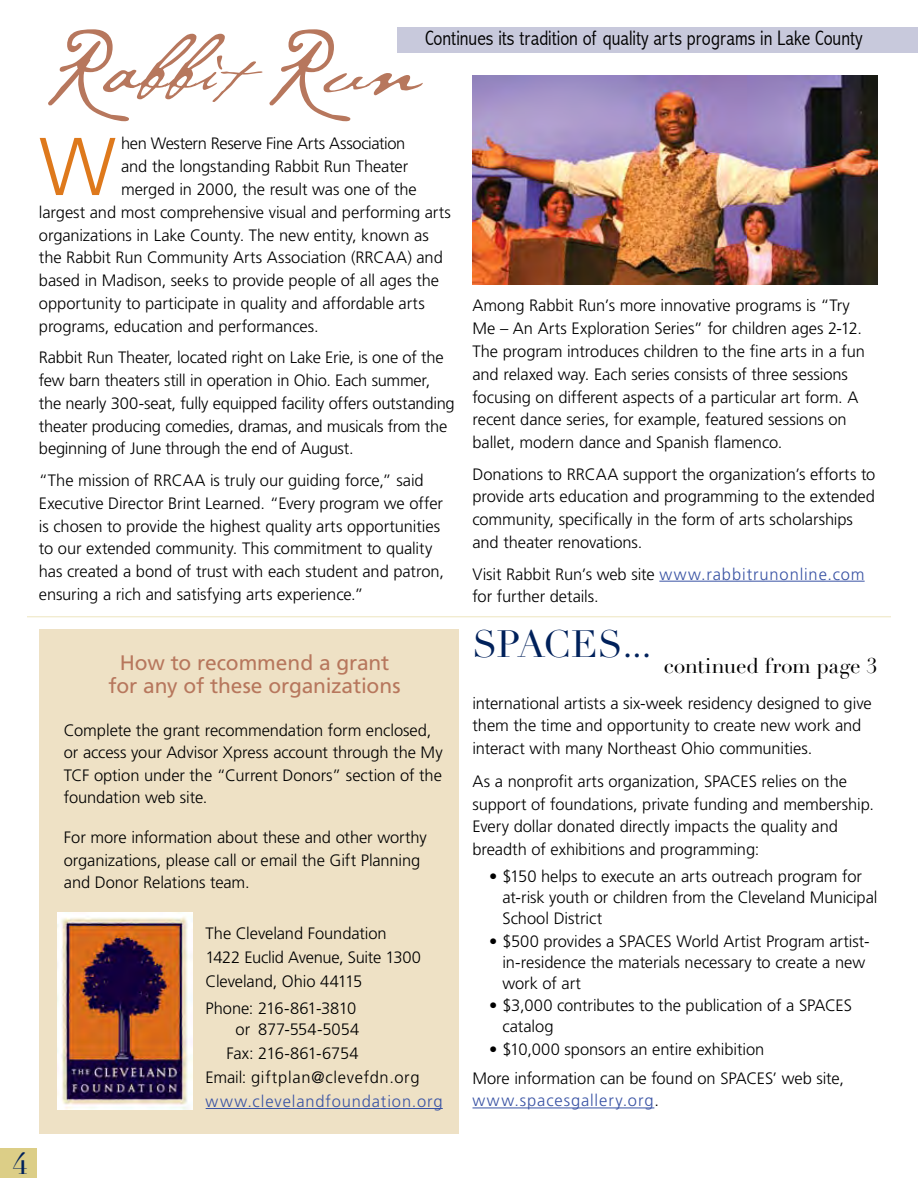
<style>
.page{position:relative;width:918px;height:1188px;background:#fff}
.page>*{position:absolute;margin:0;border:0;box-sizing:border-box;transform-origin:0 0}
.t1{font:109.5px "Cezanne";color:#b7775d}
.t2{font:300 81.9px "Frutiger";color:#de791c}
.t3{font:30px "Didot LH";color:#00215b}
.t4{font:300 condensed 21px "Abadi";color:#000}
.t5{font:21px/22.5px "Frutiger";letter-spacing:-.01em;color:#b7775d;text-align:center}
.t6{font:21px "Didot LH";letter-spacing:-.005em;color:#000}
.t7{font:300 16.5px/22.8px "Frutiger";letter-spacing:-.005em;color:#000}
.t8{font:300 16.5px "Frutiger";letter-spacing:.055em;color:#3953a4}
.t9{font:300 16.5px/24px "Frutiger";letter-spacing:.04em;color:#000}
.t10{font:300 16.5px "Frutiger";letter-spacing:-.025em;color:#000}
.s1{font-size:57px}
.s2{color:#3953a4}
.s3{color:#000}
</style>
<div class="page">
<div style="left:0;top:1148px;width:37px;height:30px;background:#dcce87"></div>
<div style="left:40px;top:629px;width:419px;height:504px;background:#eee1c5"></div>
<img style="left:58px;top:912px;width:135px;height:197px">
<hr style="left:206px;top:1108px;width:237px;height:1px;background:#3953a4">
<div style="left:398px;top:27px;width:520px;height:25px;background:#c8c9dc"></div>
<hr style="left:27px;top:616px;width:864px;height:1px;background:#efe8c6">
<hr style="left:659px;top:581px;width:206px;height:1px;background:#3953a4">
<img style="left:472px;top:75px;width:406px;height:210px">
<hr style="left:472px;top:1108px;width:182px;height:1px;background:#3953a4">
<h1 class="t1" style="left:44px;top:-11px;width:378px">Rabbi<span class="s1">†</span>Run</h1>
<p class="t4" style="left:425px;top:25px;width:439px">Continues its tradition of quality arts programs in Lake County</p>
<h2 class="t2" style="left:39px;top:120px;width:79px">W</h2>
<p class="t10" style="left:121px;top:134px;width:286px">hen Western Reserve Fine Arts Association</p>
<p class="t7" style="left:121px;top:155px;width:289px">and the longstanding Rabbit Run Theater</p>
<p class="t7" style="left:121px;top:178px;width:297px">merged in 2000, the result was one of the</p>
<p class="t7" style="left:39px;top:201px;width:414px">largest and most comprehensive visual and performing arts</p>
<p class="t7" style="left:39px;top:224px;width:391px">organizations in Lake County. The new entity, known as</p>
<p class="t7" style="left:39px;top:246px;width:405px">the Rabbit Run Community Arts Association (RRCAA) and</p>
<p class="t7" style="left:39px;top:269px;width:402px">based in Madison, seeks to provide people of all ages the</p>
<p class="t7" style="left:39px;top:292px;width:387px">opportunity to participate in quality and affordable arts</p>
<p class="t7" style="left:39px;top:315px;width:281px">programs, education and performances.</p>
<p class="t7" style="left:39px;top:346px;width:417px">Rabbit Run Theater, located right on Lake Erie, is one of the few barn theaters still in operation in Ohio. Each summer, the nearly 300-seat, fully equipped facility offers outstanding theater producing comedies, dramas, and musicals from the beginning of June through the end of August.</p>
<p class="t7" style="left:39px;top:469px;width:406px">“The mission of RRCAA is truly our guiding force,” said Executive Director Brint Learned. “Every program we offer is chosen to provide the highest quality arts opportunities to our extended community. This commitment to quality has created a bond of trust with each student and patron, ensuring a rich and satisfying arts experience.”</p>
<p class="t5" style="left:109px;top:652px;width:293px">How to recommend a grant for any of these organizations</p>
<p class="t7" style="left:64px;top:719px;width:380px">Complete the grant recommendation form enclosed, or access your Advisor Xpress account through the My TCF option under the “Current Donors” section of the foundation web site.</p>
<p class="t7" style="left:64px;top:826px;width:364px">For more information about these and other worthy organizations, please call or email the Gift Planning and Donor Relations team.</p>
<p class="t7" style="left:206px;top:921px;width:217px;line-height:24px">The Cleveland Foundation<br>1422 Euclid Avenue, Suite 1300<br>Cleveland, Ohio 44115</p>
<p class="t7" style="left:206px;top:998px;width:155px;line-height:21px;text-align:right">Phone: 216-861-3810 or 877-554-5054</p>
<p class="t9" style="left:206px;top:1041px;width:215px;text-indent:21px">Fax: 216-861-6754<br>Email: giftplan@clevefdn.org</p>
<p class="t8" style="left:206px;top:1092px;width:239px">www.clevelandfoundation.org</p>
<p class="t7" style="left:472px;top:294px;width:394px">Among Rabbit Run’s more innovative programs is “Try Me – An Arts Exploration Series” for children ages 2-12.<br>The program introduces children to the fine arts in a fun and relaxed way. Each series consists of three sessions focusing on different aspects of a particular art form. A recent dance series, for example, featured sessions on ballet, modern dance and Spanish flamenco.</p>
<p class="t7" style="left:472px;top:463px;width:404px">Donations to RRCAA support the organization’s efforts to provide arts education and programming to the extended community, specifically in the form of arts scholarships and theater renovations.</p>
<p class="t7" style="left:472px;top:562px;width:394px">Visit Rabbit Run’s web site <span class="s2">www.rabbitrunonline.com </span>for further details.</p>
<p class="t6" style="left:472px;top:653px;width:406px"><sup>SPACES...</sup> continued from page 3</p>
<p class="t7" style="left:472px;top:692px;width:401px">international artists a six-week residency designed to give them the time and opportunity to create new work and interact with many Northeast Ohio communities.</p>
<p class="t7" style="left:472px;top:770px;width:403px">As a nonprofit arts organization, SPACES relies on the support of foundations, private funding and membership.<br>Every dollar donated directly impacts the quality and breadth of exhibitions and programming:</p>
<p class="t7" style="left:502px;top:866px;width:377px;line-height:21px;text-indent:-14px">• $150 helps to execute an arts outreach program for at-risk youth or children from the Cleveland Municipal<br>School District</p>
<p class="t7" style="left:502px;top:931px;width:369px;line-height:21px;text-indent:-13px">• $500 provides a SPACES World Artist Program artist&shy;in-residence the materials necessary to create a new work of art</p>
<p class="t7" style="left:502px;top:995px;width:351px;line-height:21px;text-indent:-13px">• $3,000 contributes to the publication of a SPACES catalog</p>
<p class="t7" style="left:472px;top:1034px;width:373px;line-height:29.2px;text-indent:17px">• $10,000 sponsors an entire exhibition<br>More information can be found on SPACES’ web site,</p>
<p class="t8" style="left:472px;top:1091px;width:188px">www.spacesgallery.org<span class="s3">.</span></p>
<h3 class="t3" style="left:12px;top:1146px;width:17px">4</h3>
</div>
